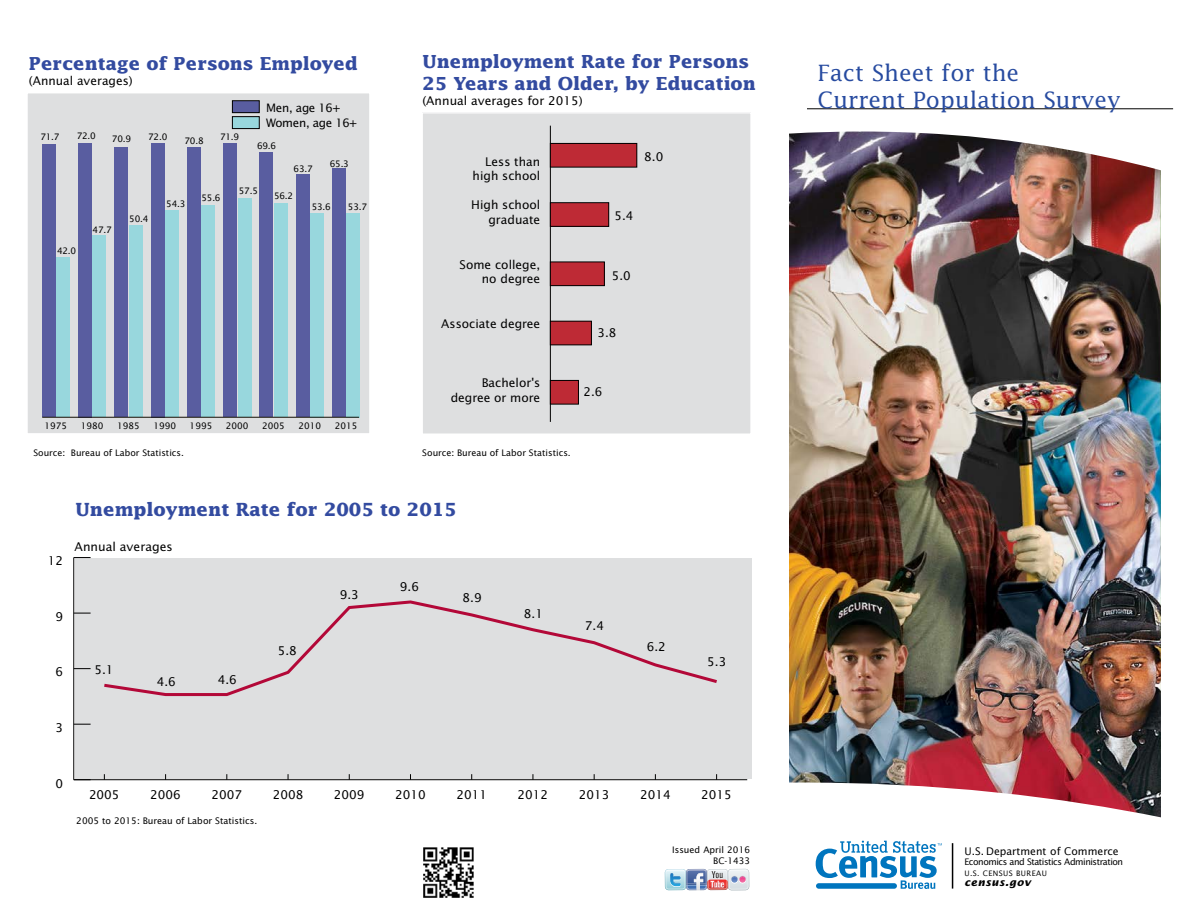
<style>
.page{position:relative;width:1188px;height:918px;background:#fff}
.page>*{position:absolute;margin:0;border:0;box-sizing:border-box;transform-origin:0 0}
.t1{font:22.5px/27px "Lucida";color:#274ba0}
.t2{font:700 18.15px "Lucida";color:#334ba0}
.t3{font:700 18px/21.6px "Lucida";color:#334ba0}
.t4{font:700 17.85px "Lucida";color:#334ba0}
.t5{font:12.15px "Lucida Sans";color:#000}
.t6{font:12px/14.4px "Lucida Sans";color:#000;text-align:right}
.t7{font:11.7px/15px "Lucida Sans";letter-spacing:-.025em;color:#000}
.t8{font:10.5px "Lucida Sans";color:#000}
.t9{font:italic 700 10.5px "Lucida Sans";letter-spacing:.05em;color:#000}
.t10{font:9.15px "Lucida Sans";color:#000}
.t11{font:9px/11.6px "Lucida Sans";color:#000;text-align:right}
.t12{font:9px "Lucida Sans";letter-spacing:-.05em;color:#000}
.t13{font:7.5px "Lucida Sans";letter-spacing:.05em;color:#000}
</style>
<div class="page">
<hr style="left:807px;top:109px;width:366px;height:1px;background:#000">
<div style="left:27px;top:93px;width:343px;height:341px;background:#dedfe0"></div>
<div style="left:26px;top:92px;width:345px;height:343px;border:2px solid #fff"></div>
<div style="left:232px;top:101px;width:27px;height:12px;background:#595da0"></div>
<div style="left:232px;top:100px;width:28px;height:13px;border:1px solid #000"></div>
<div style="left:232px;top:117px;width:27px;height:12px;background:#98d7dd"></div>
<div style="left:232px;top:116px;width:28px;height:13px;border:1px solid #000"></div>
<div style="left:57px;top:257px;width:13px;height:160px;background:#98d7dd"></div>
<div style="left:93px;top:236px;width:13px;height:181px;background:#98d7dd"></div>
<div style="left:129px;top:225px;width:13px;height:192px;background:#98d7dd"></div>
<div style="left:165px;top:211px;width:14px;height:206px;background:#98d7dd"></div>
<div style="left:202px;top:206px;width:13px;height:211px;background:#98d7dd"></div>
<div style="left:238px;top:198px;width:13px;height:219px;background:#98d7dd"></div>
<div style="left:274px;top:203px;width:13px;height:214px;background:#98d7dd"></div>
<div style="left:311px;top:213px;width:13px;height:204px;background:#98d7dd"></div>
<div style="left:347px;top:213px;width:13px;height:204px;background:#98d7dd"></div>
<div style="left:42px;top:144px;width:13px;height:273px;background:#595da0"></div>
<div style="left:78px;top:143px;width:14px;height:274px;background:#595da0"></div>
<div style="left:115px;top:147px;width:13px;height:270px;background:#595da0"></div>
<div style="left:151px;top:143px;width:13px;height:274px;background:#595da0"></div>
<div style="left:187px;top:148px;width:13px;height:269px;background:#595da0"></div>
<div style="left:223px;top:143px;width:14px;height:274px;background:#595da0"></div>
<div style="left:260px;top:152px;width:13px;height:265px;background:#595da0"></div>
<div style="left:296px;top:175px;width:13px;height:242px;background:#595da0"></div>
<div style="left:332px;top:169px;width:13px;height:248px;background:#595da0"></div>
<hr style="left:42px;top:417px;width:317px;height:1px;background:#141006">
<div style="left:422px;top:113px;width:329px;height:321px;background:#dedfe0"></div>
<div style="left:422px;top:112px;width:330px;height:323px;border:1px solid #fff"></div>
<hr style="left:550px;top:126px;width:1px;height:296px;background:#000">
<div style="left:550px;top:143px;width:87px;height:24px;background:#be2a35"></div>
<div style="left:550px;top:143px;width:87px;height:25px;border:1px solid #000"></div>
<div style="left:550px;top:203px;width:59px;height:23px;background:#be2a35"></div>
<div style="left:550px;top:202px;width:59px;height:25px;border:1px solid #000"></div>
<div style="left:550px;top:262px;width:54px;height:24px;background:#be2a35"></div>
<div style="left:550px;top:262px;width:55px;height:24px;border:1px solid #000"></div>
<div style="left:550px;top:321px;width:41px;height:24px;background:#be2a35"></div>
<div style="left:550px;top:321px;width:42px;height:24px;border:1px solid #000"></div>
<div style="left:550px;top:380px;width:28px;height:24px;background:#be2a35"></div>
<div style="left:550px;top:380px;width:29px;height:25px;border:1px solid #000"></div>
<div style="left:75px;top:559px;width:677px;height:220px;background:#dedfe0"></div>
<hr style="left:74px;top:779px;width:673px;height:1px;background:#000">
<hr style="left:73px;top:558px;width:1px;height:222px;background:#000">
<svg style="left:75px;top:779px;width:16px;height:1px"></svg>
<svg style="left:74px;top:724px;width:17px;height:1px"></svg>
<svg style="left:74px;top:668px;width:17px;height:1px"></svg>
<svg style="left:74px;top:613px;width:17px;height:1px"></svg>
<svg style="left:74px;top:557px;width:17px;height:1px"></svg>
<svg style="left:104px;top:600px;width:613px;height:96px"></svg>
<svg style="left:816px;top:841px;width:126px;height:48px"></svg>
<img style="left:789px;top:132px;width:372px;height:685px">
<img style="left:423px;top:847px;width:51px;height:51px">
<svg style="left:665px;top:869px;width:84px;height:21px;background:#b6b9ca"></svg>
<hr style="left:952px;top:843px;width:1px;height:46px;background:#000">
<h3 class="t4" style="left:29px;top:53px;width:330px">Percentage of Persons Employed</h3>
<h3 class="t6" style="left:29px;top:74px;width:105px">(Annual averages)</h3>
<p class="t11" style="left:40px;top:131px;width:21px">71.7</p>
<p class="t11" style="left:77px;top:130px;width:21px">72.0</p>
<p class="t11" style="left:112px;top:134px;width:21px">70.9</p>
<p class="t11" style="left:148px;top:131px;width:21px">72.0</p>
<p class="t11" style="left:185px;top:135px;width:21px">70.8</p>
<p class="t11" style="left:220px;top:132px;width:21px">71.9</p>
<p class="t7" style="left:266px;top:100px;width:92px">Men, age 16+<br>Women, age 16+</p>
<p class="t11" style="left:257px;top:140px;width:21px">69.6</p>
<p class="t11" style="left:294px;top:163px;width:21px">63.7</p>
<p class="t11" style="left:330px;top:158px;width:21px">65.3</p>
<p class="t11" style="left:57px;top:245px;width:21px">42.0</p>
<p class="t11" style="left:93px;top:224px;width:21px">47.7</p>
<p class="t11" style="left:129px;top:213px;width:21px">50.4</p>
<p class="t11" style="left:166px;top:198px;width:21px">54.3</p>
<p class="t11" style="left:201px;top:192px;width:21px">55.6</p>
<p class="t11" style="left:239px;top:185px;width:21px">57.5</p>
<p class="t11" style="left:274px;top:190px;width:21px">56.2</p>
<p class="t11" style="left:312px;top:201px;width:21px">53.6</p>
<p class="t11" style="left:348px;top:201px;width:21px">53.7</p>
<p class="t11" style="left:45px;top:420px;width:24px">1975</p>
<p class="t11" style="left:81px;top:420px;width:24px">1980</p>
<p class="t11" style="left:117px;top:420px;width:24px">1985</p>
<p class="t11" style="left:153px;top:420px;width:24px">1990</p>
<p class="t11" style="left:190px;top:420px;width:24px">1995</p>
<p class="t11" style="left:226px;top:420px;width:24px">2000</p>
<p class="t11" style="left:262px;top:420px;width:24px">2005</p>
<p class="t11" style="left:298px;top:420px;width:24px">2010</p>
<p class="t11" style="left:335px;top:420px;width:24px">2015</p>
<p class="t11" style="left:33px;top:447px;width:152px">Source: Bureau of Labor Statistics.</p>
<h3 class="t3" style="left:422px;top:51px;width:335px">Unemployment Rate for Persons<br>25 Years and Older, by Education</h3>
<h3 class="t6" style="left:422px;top:94px;width:162px">(Annual averages for 2015)</h3>
<h3 class="t6" style="left:473px;top:154px;width:69px">Less than high school</h3>
<h3 class="t6" style="left:471px;top:198px;width:70px">High school graduate</h3>
<h3 class="t6" style="left:460px;top:257px;width:82px">Some college, no degree</h3>
<h3 class="t6" style="left:441px;top:317px;width:100px">Associate degree</h3>
<h3 class="t6" style="left:451px;top:376px;width:91px">Bachelor's degree or more</h3>
<h3 class="t6" style="left:644px;top:150px;width:21px">8.0</h3>
<h3 class="t6" style="left:615px;top:209px;width:20px">5.4</h3>
<h3 class="t6" style="left:612px;top:268px;width:20px">5.0</h3>
<h3 class="t6" style="left:597px;top:326px;width:20px">3.8</h3>
<h3 class="t6" style="left:583px;top:385px;width:20px">2.6</h3>
<p class="t11" style="left:422px;top:447px;width:150px">Source: Bureau of Labor Statistics.</p>
<h2 class="t2" style="left:76px;top:498px;width:383px">Unemployment Rate for 2005 to 2015</h2>
<h3 class="t5" style="left:48px;top:554px;width:17px">12</h3>
<h3 class="t5" style="left:75px;top:539px;width:100px">Annual averages</h3>
<h3 class="t5" style="left:56px;top:610px;width:9px">9</h3>
<h3 class="t5" style="left:56px;top:665px;width:9px">6</h3>
<h3 class="t5" style="left:56px;top:721px;width:9px">3</h3>
<h3 class="t5" style="left:94px;top:663px;width:21px">5.1</h3>
<h3 class="t5" style="left:157px;top:675px;width:21px">4.6</h3>
<h3 class="t5" style="left:218px;top:673px;width:21px">4.6</h3>
<h3 class="t5" style="left:278px;top:644px;width:21px">5.8</h3>
<h3 class="t5" style="left:340px;top:588px;width:21px">9.3</h3>
<h3 class="t5" style="left:400px;top:580px;width:21px">9.6</h3>
<h3 class="t5" style="left:463px;top:590px;width:21px">8.9</h3>
<h3 class="t5" style="left:524px;top:606px;width:21px">8.1</h3>
<h3 class="t5" style="left:585px;top:619px;width:21px">7.4</h3>
<h3 class="t5" style="left:647px;top:640px;width:21px">6.2</h3>
<h3 class="t5" style="left:707px;top:655px;width:21px">5.3</h3>
<h3 class="t5" style="left:56px;top:776px;width:9px">0</h3>
<h3 class="t5" style="left:89px;top:787px;width:32px">2005</h3>
<h3 class="t5" style="left:150px;top:787px;width:32px">2006</h3>
<h3 class="t5" style="left:211px;top:787px;width:32px">2007</h3>
<h3 class="t5" style="left:273px;top:787px;width:32px">2008</h3>
<h3 class="t5" style="left:334px;top:787px;width:32px">2009</h3>
<h3 class="t5" style="left:395px;top:787px;width:32px">2010</h3>
<h3 class="t5" style="left:456px;top:787px;width:32px">2011</h3>
<h3 class="t5" style="left:518px;top:787px;width:32px">2012</h3>
<h3 class="t5" style="left:579px;top:787px;width:32px">2013</h3>
<h3 class="t5" style="left:640px;top:787px;width:32px">2014</h3>
<h3 class="t5" style="left:701px;top:787px;width:32px">2015</h3>
<p class="t10" style="left:76px;top:815px;width:183px">2005 to 2015: Bureau of Labor Statistics.</p>
<p class="t11" style="left:672px;top:844px;width:80px">Issued April 2016<br>BC-1433</p>
<h1 class="t1" style="left:818px;top:59px;width:305px">Fact Sheet for the<br>Current Population Survey</h1>
<p class="t8" style="left:965px;top:845px;width:156px">U.S. Department of Commerce</p>
<p class="t12" style="left:965px;top:857px;width:160px">Economics and Statistics Administration</p>
<p class="t13" style="left:965px;top:868px;width:84px">U.S. CENSUS BUREAU</p>
<p class="t9" style="left:965px;top:876px;width:68px">census.gov</p>
</div>
